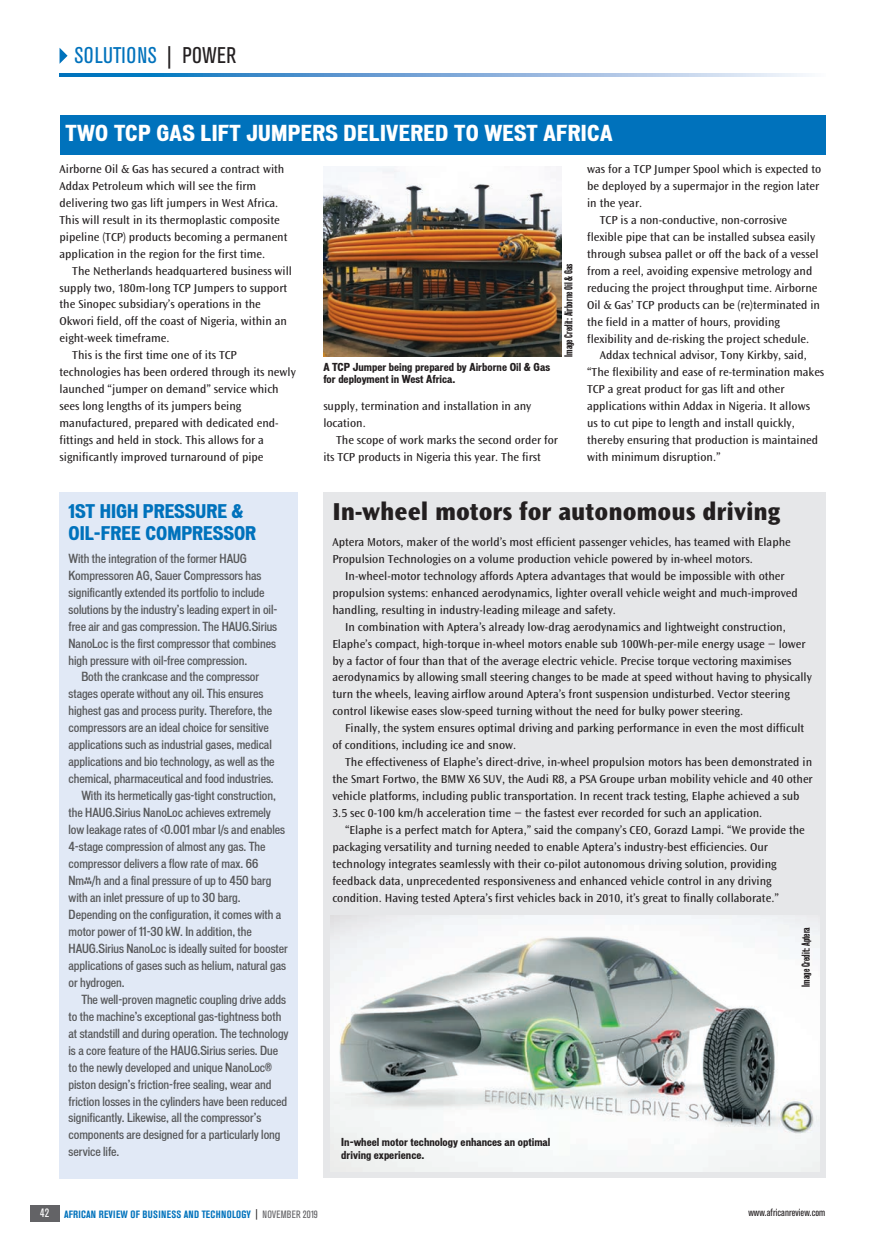
<style>
.page{position:relative;width:885px;height:1242px;background:#fff}
.page>*{position:absolute;margin:0;border:0;box-sizing:border-box;transform-origin:0 0}
.t1{font:800 25.5px "Ocean Sans";color:#231f20}
.t2{font:condensed 22.5px "Akzidenz Grotesk BE";letter-spacing:.02em;color:#0072bc}
.t3{font:700 expanded 21px "Vonnes";letter-spacing:.015em;color:#fff}
.t4{font:700 expanded 18px/21.6px "Vonnes";color:#0072bc}
.t5{font:12px/17px "Ocean Sans";color:#231f20}
.t6{font:500 condensed 12px/17px "Vonnes";letter-spacing:-.005em;color:#57585a}
.t7{font:700 expanded 10.5px/12.6px "Vonnes";color:#231f20}
.t8{font:700 condensed 10.5px "Akzidenz Grotesk BE";letter-spacing:.03em;color:#0072bc}
.t9{font:700 expanded 10.5px "Vonnes";color:#231f20}
.t10{font:condensed 10.5px "Akzidenz Grotesk BE";letter-spacing:.005em;color:#231f20}
.s1{color:#231f20}
.s2{font-weight:400;font-size:12px;color:#fff}
.s3{font-weight:400;color:#231f20}
.s4{font-weight:400;color:#636366}
</style>
<div class="page">
<div style="left:60px;top:492px;width:238px;height:686px;background:#e1e9f6"></div>
<div style="left:323px;top:492px;width:502px;height:686px;background:#e6e7e9"></div>
<svg style="left:60px;top:73px;width:746px;height:3px;background:#74a9d8"></svg>
<svg style="left:60px;top:48px;width:8px;height:16px"></svg>
<img style="left:330px;top:916px;width:489px;height:255px">
<div style="left:60px;top:115px;width:765px;height:39px;background:#0072bc"></div>
<div style="left:30px;top:1205px;width:30px;height:16px;background:#636366"></div>
<img style="left:323px;top:167px;width:238px;height:189px">
<p class="t2" style="left:75px;top:47px;width:163px">SOLUTIONS <span class="s1">| POWER</span></p>
<p class="t3" style="left:66px;top:124px;width:548px">TWO TCP GAS LIFT JUMPERS DELIVERED TO WEST AFRICA</p>
<p class="t5" style="left:60px;top:161px;width:229px">Airborne Oil &amp; Gas has secured a contract with Addax Petroleum which will see the firm delivering two gas lift jumpers in West Africa.<br>This will result in its thermoplastic composite pipeline (TCP) products becoming a permanent application in the region for the first time.</p>
<p class="t5" style="left:60px;top:263px;width:234px;text-indent:13px">The Netherlands headquartered business will supply two, 180m-long TCP Jumpers to support the Sinopec subsidiary’s operations in the Okwori field, off the coast of Nigeria, within an eight-week timeframe.</p>
<p class="t5" style="left:60px;top:348px;width:238px;text-indent:13px">This is the first time one of its TCP technologies has been ordered through its newly launched “jumper on demand” service which sees long lengths of its jumpers being manufactured, prepared with dedicated end&shy;fittings and held in stock. This allows for a significantly improved turnaround of pipe</p>
<p class="t4" style="left:69px;top:501px;width:189px">1ST HIGH PRESSURE &amp;<br>OIL-FREE COMPRESSOR</p>
<p class="t6" style="left:69px;top:550px;width:210px">With the integration of the former HAUG Kompressoren AG, Sauer Compressors has significantly extended its portfolio to include solutions by the industry’s leading expert in oil&shy;free air and gas compression. The HAUG.Sirius NanoLoc is the first compressor that combines high pressure with oil-free compression.</p>
<p class="t6" style="left:69px;top:669px;width:208px;text-indent:13px">Both the crankcase and the compressor stages operate without any oil. This ensures highest gas and process purity. Therefore, the compressors are an ideal choice for sensitive applications such as industrial gases, medical applications and bio technology, as well as the chemical, pharmaceutical and food industries.</p>
<p class="t6" style="left:69px;top:788px;width:221px;text-indent:13px">With its hermetically gas-tight construction, the HAUG.Sirius NanoLoc achieves extremely low leakage rates of &lt;0.001 mbar l/s and enables 4-stage compression of almost any gas. The compressor delivers a flow rate of max. 66<br>Nm³/h and a final pressure of up to 450 barg with an inlet pressure of up to 30 barg.<br>Depending on the configuration, it comes with a motor power of 11-30 kW. In addition, the HAUG.Sirius NanoLoc is ideally suited for booster applications of gases such as helium, natural gas or hydrogen.</p>
<p class="t6" style="left:69px;top:991px;width:221px;text-indent:13px">The well-proven magnetic coupling drive adds to the machine’s exceptional gas-tightness both at standstill and during operation. The technology is a core feature of the HAUG.Sirius series. Due to the newly developed and unique NanoLoc® piston design’s friction-free sealing, wear and friction losses in the cylinders have been reduced significantly. Likewise, all the compressor’s components are designed for a particularly long service life.</p>
<p class="t7" style="left:323px;top:360px;width:228px">A TCP Jumper being prepared by Airborne Oil &amp; Gas for deployment in West Africa.</p>
<p class="t9" style="left:564px;top:357px;width:95px;rotate:-90deg">Image Credit: Airborne Oil &amp; Gas</p>
<p class="t5" style="left:323px;top:398px;width:209px">supply, termination and installation in any location.</p>
<p class="t5" style="left:323px;top:432px;width:236px;text-indent:13px">The scope of work marks the second order for its TCP products in Nigeria this year. The first</p>
<p class="t5" style="left:587px;top:161px;width:235px">was for a TCP Jumper Spool which is expected to be deployed by a supermajor in the region later in the year.</p>
<p class="t5" style="left:587px;top:212px;width:234px;text-indent:13px">TCP is a non-conductive, non-corrosive flexible pipe that can be installed subsea easily through subsea pallet or off the back of a vessel from a reel, avoiding expensive metrology and reducing the project throughput time. Airborne Oil &amp; Gas’ TCP products can be (re)terminated in the field in a matter of hours, providing flexibility and de-risking the project schedule.</p>
<p class="t5" style="left:587px;top:348px;width:238px;text-indent:13px">Addax technical advisor, Tony Kirkby, said, “The flexibility and ease of re-termination makes TCP a great product for gas lift and other applications within Addax in Nigeria. It allows<br>us to cut pipe to length and install quickly, thereby ensuring that production is maintained with minimum disruption.”</p>
<p class="t1" style="left:332px;top:501px;width:449px">In-wheel motors for autonomous driving</p>
<p class="t5" style="left:332px;top:534px;width:460px">Aptera Motors, maker of the world’s most efficient passenger vehicles, has teamed with Elaphe<br>Propulsion Technologies on a volume production vehicle powered by in-wheel motors.</p>
<p class="t5" style="left:332px;top:568px;width:467px;text-indent:13px">In-wheel-motor technology affords Aptera advantages that would be impossible with other propulsion systems: enhanced aerodynamics, lighter overall vehicle weight and much-improved handling, resulting in industry-leading mileage and safety.</p>
<p class="t5" style="left:332px;top:619px;width:481px;text-indent:13px">In combination with Aptera’s already low-drag aerodynamics and lightweight construction, Elaphe’s compact, high-torque in-wheel motors enable sub 100Wh-per-mile energy usage − lower by a factor of four than that of the average electric vehicle. Precise torque vectoring maximises aerodynamics by allowing small steering changes to be made at speed without having to physically turn the wheels, leaving airflow around Aptera’s front suspension undisturbed. Vector steering control likewise eases slow-speed turning without the need for bulky power steering.</p>
<p class="t5" style="left:332px;top:720px;width:473px;text-indent:13px">Finally, the system ensures optimal driving and parking performance in even the most difficult of conditions, including ice and snow.</p>
<p class="t5" style="left:332px;top:754px;width:482px;text-indent:13px">The effectiveness of Elaphe’s direct-drive, in-wheel propulsion motors has been demonstrated in the Smart Fortwo, the BMW X6 SUV, the Audi R8, a PSA Groupe urban mobility vehicle and 40 other vehicle platforms, including public transportation. In recent track testing, Elaphe achieved a sub 3.5 sec 0-100 km/h acceleration time − the fastest ever recorded for such an application.</p>
<p class="t5" style="left:332px;top:822px;width:474px;text-indent:13px">“Elaphe is a perfect match for Aptera,” said the company’s CEO, Gorazd Lampi. “We provide the packaging versatility and turning needed to enable Aptera’s industry-best efficiencies. Our technology integrates seamlessly with their co-pilot autonomous driving solution, providing feedback data, unprecedented responsiveness and enhanced vehicle control in any driving condition. Having tested Aptera’s first vehicles back in 2010, it’s great to finally collaborate.”</p>
<p class="t7" style="left:341px;top:1136px;width:211px">In-wheel motor technology enhances an optimal driving experience.</p>
<p class="t9" style="left:800px;top:986px;width:61px;rotate:-90deg">Image Credit: Aptera</p>
<p class="t8" style="left:40px;top:1210px;width:279px"><span class="s2">42</span> AFRICAN REVIEW OF BUSINESS AND TECHNOLOGY <span class="s3">|</span> <span class="s4">NOVEMBER 2019</span></p>
<p class="t10" style="left:748px;top:1208px;width:78px">www.africanreview.com</p>
</div>
